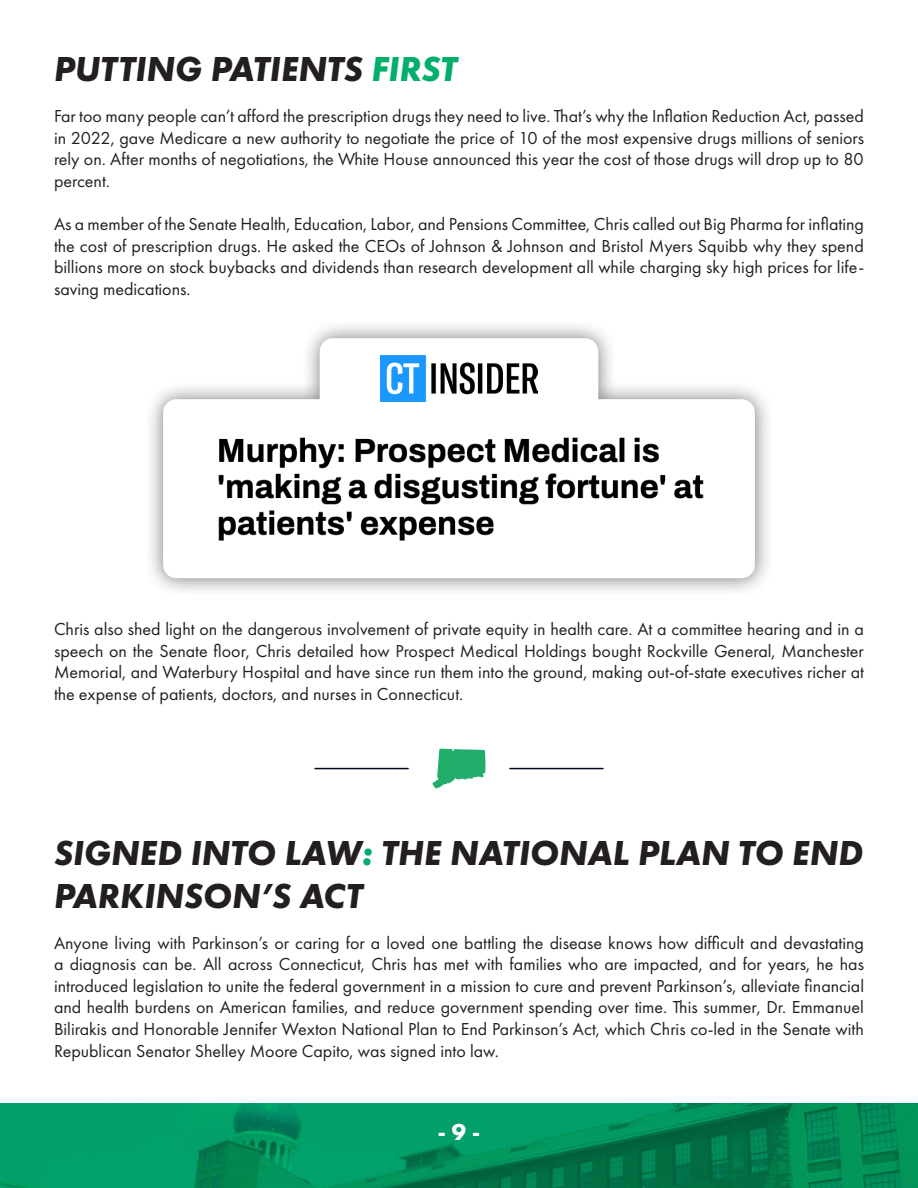
<style>
.page{position:relative;width:918px;height:1188px;background:#fff}
.page>*{position:absolute;margin:0;border:0;box-sizing:border-box;transform-origin:0 0}
.t1{font:italic 700 36px/43.2px "Futura PT";color:#231f20}
.t2{font:700 21px "Futura";color:#fff}
.t3{font:18px/21.6px "Futura PT";color:#231f20;text-align:justify}
.s1{color:#03ae6c}
</style>
<div class="page">
<img style="left:0;top:1104px;width:918px;height:84px">
<div style="left:144px;top:319px;width:630px;height:278px;background:#231f20;opacity:.6"></div>
<svg style="left:163px;top:338px;width:592px;height:240px"></svg>
<img style="left:211px;top:435px;width:496px;height:110px">
<img style="left:380px;top:355px;width:158px;height:46px">
<svg style="left:432px;top:749px;width:54px;height:39px"></svg>
<hr style="left:510px;top:768px;width:93px;height:1px;background:#000a20">
<hr style="left:315px;top:768px;width:93px;height:1px;background:#000a20">
<p class="t1" style="left:54px;top:47px;width:405px">PUTTING PATIENTS <span class="s1">FIRST</span></p>
<p class="t3" style="left:54px;top:105px;width:812px">Far too many people can’t afford the prescription drugs they need to live. That’s why the Inflation Reduction Act, passed in 2022, gave Medicare a new authority to negotiate the price of 10 of the most expensive drugs millions of seniors rely on. After months of negotiations, the White House announced this year the cost of those drugs will drop up to 80 percent.</p>
<p class="t3" style="left:54px;top:213px;width:812px">As a member of the Senate Health, Education, Labor, and Pensions Committee, Chris called out Big Pharma for inflating the cost of prescription drugs. He asked the CEOs of Johnson &amp; Johnson and Bristol Myers Squibb why they spend billions more on stock buybacks and dividends than research development all while charging sky high prices for life&shy;saving medications.</p>
<p class="t3" style="left:54px;top:618px;width:812px">Chris also shed light on the dangerous involvement of private equity in health care. At a committee hearing and in a speech on the Senate floor, Chris detailed how Prospect Medical Holdings bought Rockville General, Manchester Memorial, and Waterbury Hospital and have since run them into the ground, making out-of-state executives richer at the expense of patients, doctors, and nurses in Connecticut.</p>
<p class="t1" style="left:54px;top:831px;width:811px">SIGNED INTO LAW<span class="s1">:</span> THE NATIONAL PLAN TO END<br>PARKINSON’S ACT</p>
<p class="t3" style="left:54px;top:932px;width:812px">Anyone living with Parkinson’s or caring for a loved one battling the disease knows how difficult and devastating a diagnosis can be. All across Connecticut, Chris has met with families who are impacted, and for years, he has introduced legislation to unite the federal government in a mission to cure and prevent Parkinson’s, alleviate financial and health burdens on American families, and reduce government spending over time. This summer, Dr. Emmanuel Bilirakis and Honorable Jennifer Wexton National Plan to End Parkinson’s Act, which Chris co-led in the Senate with Republican Senator Shelley Moore Capito, was signed into law.</p>
<p class="t2" style="left:439px;top:1116px;width:42px">- 9 -</p>
</div>
